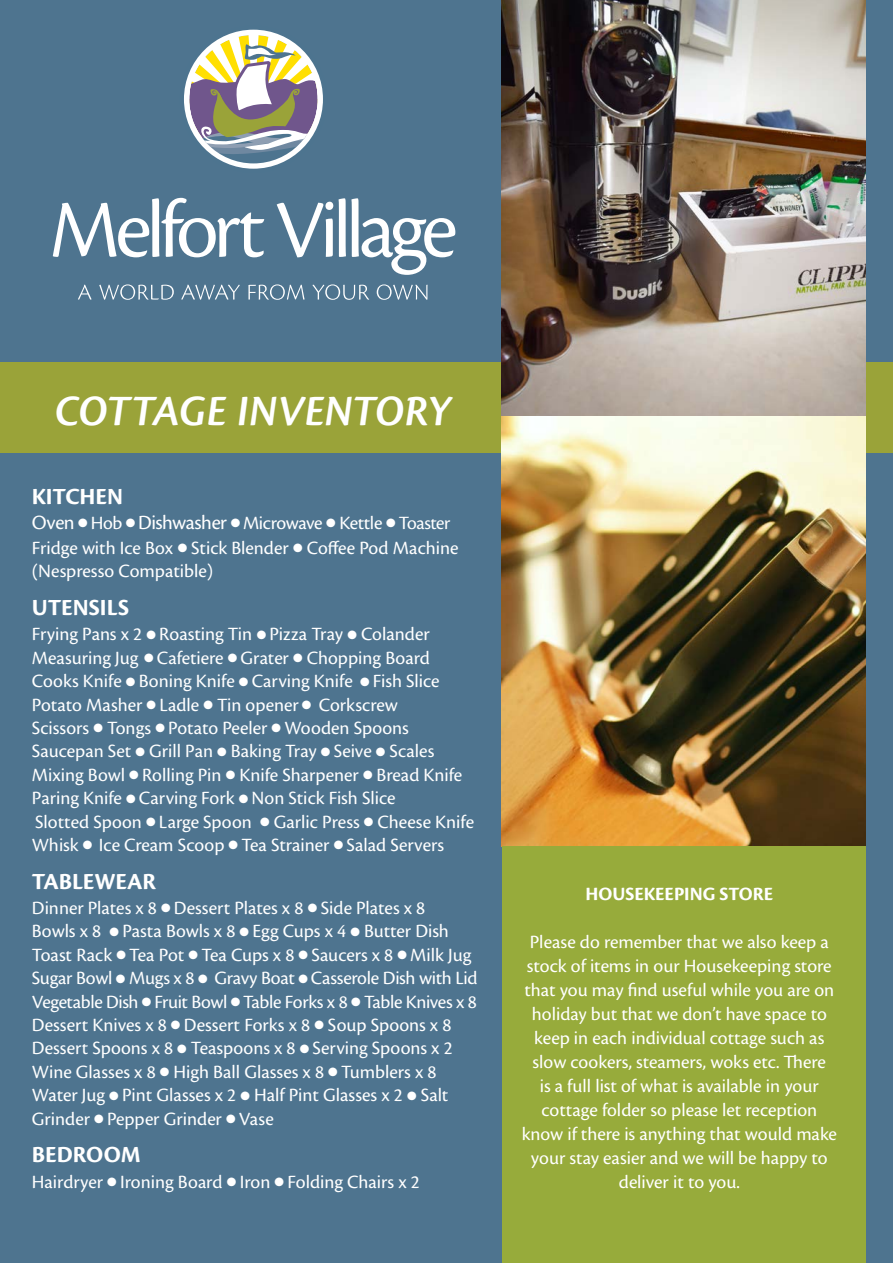
<style>
.page{position:relative;width:893px;height:1263px;background:#4e748f}
.page>*{position:absolute;margin:0;border:0;box-sizing:border-box;transform-origin:0 0}
.t1{font:italic 600 45px "Cronos Pro";letter-spacing:-.005em;color:#fff}
.t2{font:700 24px "Cronos Pro";letter-spacing:-.005em;color:#fff}
.t3{font:19.5px/24px "Cronos Pro";color:#fff}
.t4{font:19.5px "Cronos Pro";letter-spacing:-.02em;color:#fff}
.t5{font:700 19.5px "Cronos Pro";color:#fff}
.s1{font-size:21px}
.s2{font-family:"Cronos Pro Subh"}
</style>
<div class="page">
<svg style="left:185px;top:31px;width:137px;height:137px"></svg>
<div style="left:180px;top:26px;width:147px;height:147px;border:4px solid #4d748f;border-radius:50%"></div>
<svg style="left:53px;top:198px;width:402px;height:77px"></svg>
<svg style="left:78px;top:284px;width:349px;height:16px"></svg>
<div style="left:0;top:362px;width:893px;height:91px;background:#9aa339"></div>
<img style="left:502px;top:0;width:363px;height:417px">
<img style="left:502px;top:417px;width:363px;height:429px">
<div style="left:502px;top:846px;width:363px;height:417px;background:#97ab3b"></div>
<p class="t1" style="left:55px;top:385px;width:399px">COTTAGE INVENTORY</p>
<p class="t2" style="left:32px;top:482px;width:93px">KITCHEN</p>
<p class="t4" style="left:32px;top:511px;width:420px"><span class="s1">Oven</span> ● Hob ● <span class="s1">Dishwasher</span> ● Microwave ● Kettle ● <span class="s2">Toaster</span></p>
<p class="t3" style="left:32px;top:536px;width:428px">Fridge with Ice Box ● Stick Blender ● Coffee Pod Machine</p>
<p class="t3" style="left:32px;top:559px;width:183px">(Nespresso Compatible)</p>
<p class="t2" style="left:32px;top:594px;width:99px">UTENSILS</p>
<p class="t3" style="left:32px;top:622px;width:399px">Frying Pans x 2 ● Roasting Tin ● Pizza Tray ● Colander</p>
<p class="t3" style="left:32px;top:646px;width:399px">Measuring Jug ● Cafetiere ● Grater ● Chopping Board</p>
<p class="t3" style="left:32px;top:669px;width:409px">Cooks Knife ● Boning Knife ● Carving Knife ● Fish Slice</p>
<p class="t3" style="left:32px;top:692px;width:368px">Potato Masher ● Ladle ● Tin opener ● Corkscrew</p>
<p class="t3" style="left:32px;top:716px;width:378px">Scissors ● Tongs ● Potato Peeler ● Wooden Spoons</p>
<p class="t3" style="left:32px;top:740px;width:444px;line-height:23.4px">Saucepan Set ● Grill Pan ● Baking Tray ● Seive ● Scales Mixing Bowl ● Rolling Pin ● Knife Sharpener ● Bread Knife Paring Knife ● Carving Fork ● Non Stick Fish Slice<br>Slotted Spoon ● Large Spoon ● Garlic Press ● Cheese Knife Whisk ● Ice Cream Scoop ● Tea Strainer ● Salad Servers</p>
<p class="t2" style="left:32px;top:867px;width:125px">TABLEWEAR</p>
<p class="t3" style="left:32px;top:896px;width:395px">Dinner Plates x 8 ● Dessert Plates x 8 ● Side Plates x 8</p>
<p class="t3" style="left:32px;top:919px;width:419px">Bowls x 8 ● Pasta Bowls x 8 ● Egg Cups x 4 ● Butter Dish</p>
<p class="t3" style="left:32px;top:943px;width:447px;line-height:23.4px">Toast Rack ● Tea Pot ● Tea Cups x 8 ● Saucers x 8 ● Milk Jug<br>Sugar Bowl ● Mugs x 8 ● Gravy Boat ● Casserole Dish with Lid</p>
<p class="t3" style="left:32px;top:990px;width:446px;line-height:23.4px">Vegetable Dish ● Fruit Bowl ● Table Forks x 8 ● Table Knives x 8<br>Dessert Knives x 8 ● Dessert Forks x 8 ● Soup Spoons x 8</p>
<p class="t3" style="left:32px;top:1037px;width:422px;line-height:23.4px">Dessert Spoons x 8 ● Teaspoons x 8 ● Serving Spoons x 2<br>Wine Glasses x 8 ● High Ball Glasses x 8 ● Tumblers x 8<br>Water Jug ● Pint Glasses x 2 ● Half Pint Glasses x 2 ● Salt Grinder ● Pepper Grinder ● Vase</p>
<p class="t2" style="left:32px;top:1141px;width:110px">BEDROOM</p>
<p class="t3" style="left:32px;top:1169px;width:389px">Hairdryer ● Ironing Board ● Iron ● Folding Chairs x 2</p>
<p class="t5" style="left:585px;top:882px;width:189px">HOUSEKEEPING STORE</p>
<p class="t3" style="left:522px;top:930px;width:317px;text-align:center">Please do remember that we also keep a stock of items in our Housekeeping store that you may find useful while you are on holiday but that we don’t have space to keep in each individual cottage such as slow cookers, steamers, woks etc. There<br>is a full list of what is available in your cottage folder so please let reception know if there is anything that would make your stay easier and we will be happy to deliver it to you.</p>
</div>
